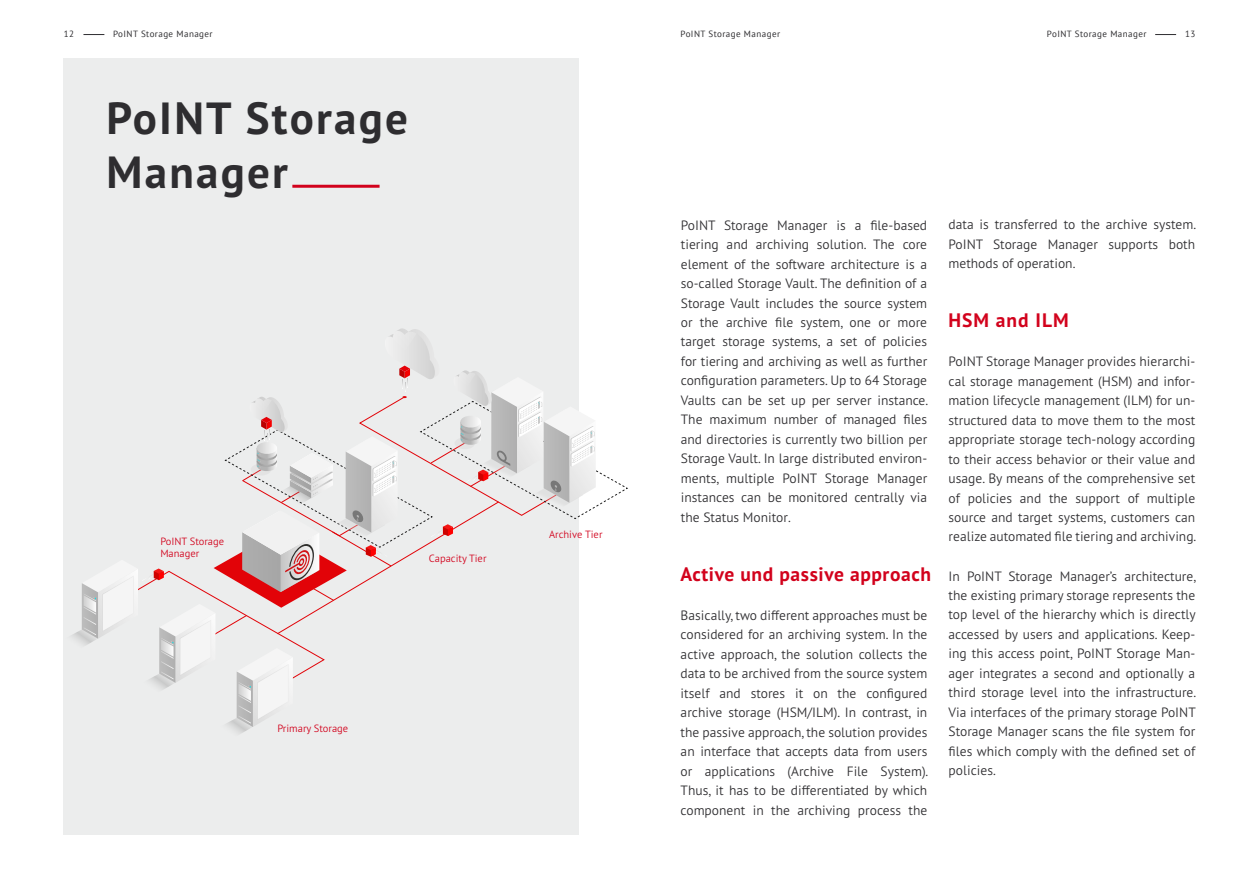
<style>
.page{position:relative;width:1259px;height:893px;background:#fff}
.page>*{position:absolute;margin:0;border:0;box-sizing:border-box;transform-origin:0 0}
.t1{font:700 45px/54px "PT Sans Pro";letter-spacing:.05em;color:#2e2d30}
.t2{font:700 19.5px "PT Sans Pro";letter-spacing:.03em;color:#d2021c}
.t3{font:700 19.5px "PT Sans Pro";letter-spacing:.05em;color:#d2021c}
.t4{font:300 13.5px/19.5px "PT Sans Pro";color:#2e2d30;text-align:justify}
.t5{font:300 10.5px/12.6px "PT Sans Pro";color:#d2021c}
.t6{font:9px "PT Sans";letter-spacing:.05em;color:#2e2d30}
</style>
<div class="page">
<svg style="left:1155px;top:34px;width:21px;height:1px"></svg>
<svg style="left:83px;top:34px;width:21px;height:1px"></svg>
<div style="left:64px;top:58px;width:515px;height:777px;background:#eceded"></div>
<svg style="left:71px;top:328px;width:557px;height:406px"></svg>
<hr style="left:292px;top:185px;width:87px;height:3px;background:#d2021c">
<p class="t6" style="left:680px;top:28px;width:101px">PoINT Storage Manager</p>
<p class="t6" style="left:64px;top:28px;width:12px">12</p>
<p class="t6" style="left:113px;top:28px;width:101px">PoINT Storage Manager</p>
<p class="t6" style="left:1047px;top:28px;width:101px">PoINT Storage Manager</p>
<p class="t6" style="left:1185px;top:28px;width:12px">13</p>
<h1 class="t1" style="left:106px;top:90px;width:303px">PoINT Storage<br>Manager</h1>
<p class="t5" style="left:160px;top:534px;width:65px">PoINT Storage<br>Manager</p>
<p class="t5" style="left:277px;top:722px;width:72px">Primary Storage</p>
<p class="t5" style="left:429px;top:552px;width:59px">Capacity Tier</p>
<p class="t5" style="left:549px;top:528px;width:55px">Archive Tier</p>
<p class="t4" style="left:681px;top:215px;width:249px">PoINT Storage Manager is a file-based tiering and archiving solution. The core element of the software architecture is a so-called Storage Vault. The definition of a Storage Vault includes the source system or the archive file system, one or more target storage systems, a set of policies for tiering and archiving as well as further configuration parameters. Up to 64 Storage Vaults can be set up per server instance.<br>The maximum number of managed files and directories is currently two billion per Storage Vault. In large distributed environ&shy;ments, multiple PoINT Storage Manager instances can be monitored centrally via the Status Monitor.</p>
<h2 class="t2" style="left:680px;top:561px;width:252px">Active und passive approach</h2>
<p class="t4" style="left:680px;top:605px;width:249px">Basically, two different approaches must be considered for an archiving system. In the active approach, the solution collects the data to be archived from the source system itself and stores it on the configured archive storage (HSM/ILM). In contrast, in the passive approach, the solution provides an interface that accepts data from users or applications (Archive File System).<br>Thus, it has to be differentiated by which component in the archiving process the</p>
<p class="t4" style="left:948px;top:215px;width:249px">data is transferred to the archive system.<br>PoINT Storage Manager supports both methods of operation.</p>
<h2 class="t3" style="left:948px;top:307px;width:122px">HSM and ILM</h2>
<p class="t4" style="left:948px;top:351px;width:249px">PoINT Storage Manager provides hierarchi&shy;cal storage management (HSM) and infor&shy;mation lifecycle management (ILM) for un&shy;structured data to move them to the most appropriate storage tech-nology according to their access behavior or their value and usage. By means of the comprehensive set of policies and the support of multiple source and target systems, customers can realize automated file tiering and archiving.</p>
<p class="t4" style="left:948px;top:566px;width:249px">In PoINT Storage Manager’s architecture, the existing primary storage represents the top level of the hierarchy which is directly accessed by users and applications. Keep&shy;ing this access point, PoINT Storage Man&shy;ager integrates a second and optionally a third storage level into the infrastructure.<br>Via interfaces of the primary storage PoINT Storage Manager scans the file system for files which comply with the defined set of policies.</p>
</div>
